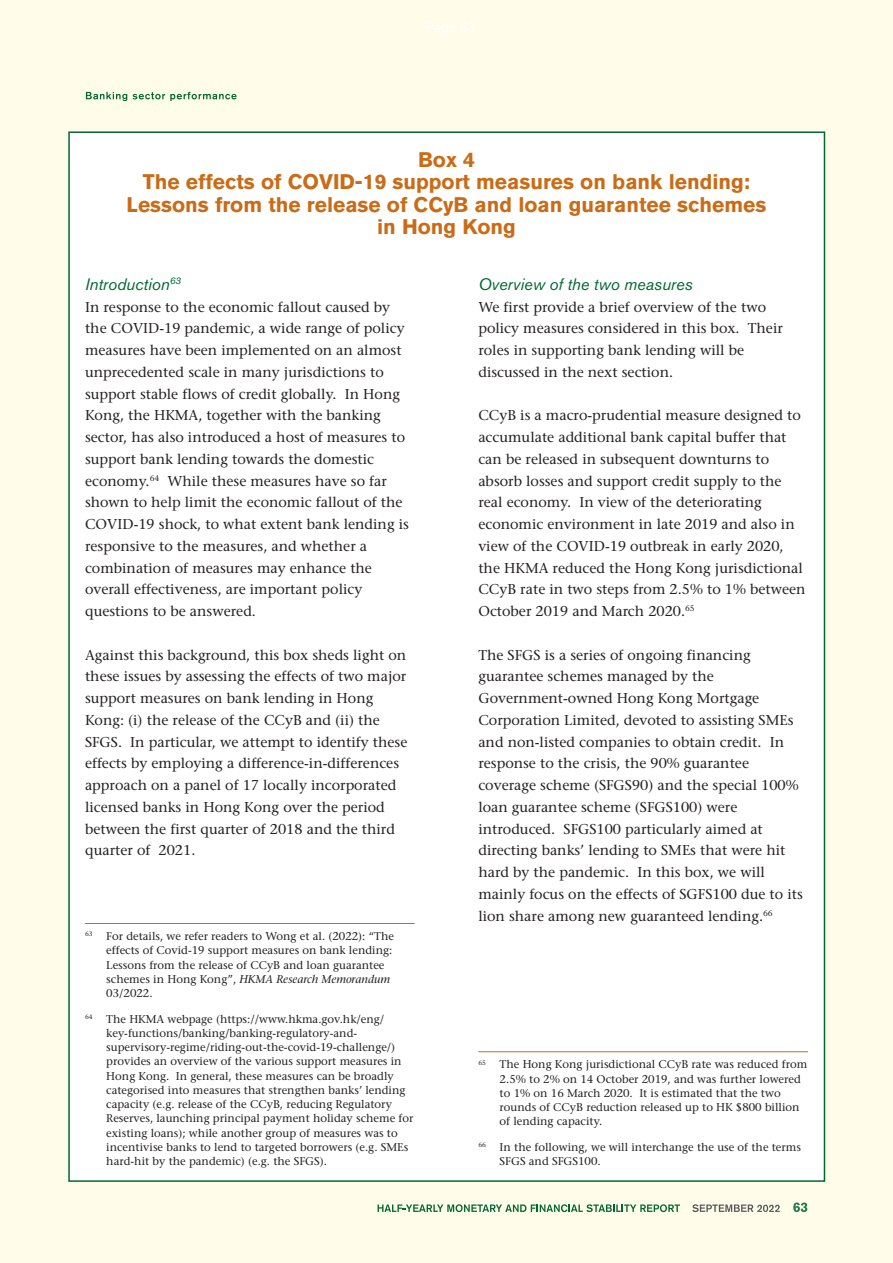
<style>
.page{position:relative;width:893px;height:1263px;background:#fffde9}
.page>*{position:absolute;margin:0;border:0;box-sizing:border-box;transform-origin:0 0}
.t1{font:700 21px/22.5px "Akzidenz Grotesk BQ";color:#ca6c17;text-align:center}
.text{font:italic 16.5px "Akzidenz Grotesk BQ";color:#006734}
.text-2{font:500 14.25px/21.8px "Stone Serif Std";color:#231f20}
.Footnote{font:500 11.25px/14.2px "Stone Serif Std";color:#231f20}
.t2{font:italic 9.6px "Akzidenz Grotesk BQ";color:#006734}
.t3{font:500 8.25px "Stone Serif Std";color:#231f20}
.s1{font-style:italic}
</style>
<div class="page">
<svg style="left:793px;top:1202px;width:14px;height:10px"></svg>
<svg style="left:378px;top:1204px;width:302px;height:8px;background:#99c0a0"></svg>
<svg style="left:692px;top:1204px;width:88px;height:8px"></svg>
<svg style="left:86px;top:92px;width:151px;height:9px"></svg>
<div style="left:68px;top:131px;width:757px;height:1051px;background:#fff;border:2px solid #006734"></div>
<hr style="left:85px;top:923px;width:330px;height:1px;background:#ca6c17">
<hr style="left:478px;top:1051px;width:330px;height:1px;background:#ca6c17">
<h1 class="t1" style="left:127px;top:148px;width:641px">Box 4<br>The effects of COVID-19 support measures on bank lending:<br>Lessons from the release of CCyB and loan guarantee schemes in Hong Kong</h1>
<p class="text" style="left:85px;top:274px;width:86px">Introduction</p>
<p class="t2" style="left:170px;top:275px;width:13px">63</p>
<p class="text-2" style="left:85px;top:296px;width:322px">In response to the economic fallout caused by the COVID-19 pandemic, a wide range of policy measures have been implemented on an almost unprecedented scale in many jurisdictions to support stable flows of credit globally. In Hong Kong, the HKMA, together with the banking sector, has also introduced a host of measures to support bank lending towards the domestic economy.</p>
<p class="t3" style="left:150px;top:473px;width:11px">64</p>
<p class="text-2" style="left:85px;top:470px;width:325px;text-indent:82px">While these measures have so far shown to help limit the economic fallout of the COVID-19 shock, to what extent bank lending is responsive to the measures, and whether a combination of measures may enhance the overall effectiveness, are important policy questions to be answered.</p>
<p class="text-2" style="left:85px;top:644px;width:324px">Against this background, this box sheds light on these issues by assessing the effects of two major support measures on bank lending in Hong Kong: (i) the release of the CCyB and (ii) the SFGS. In particular, we attempt to identify these effects by employing a difference-in-differences approach on a panel of 17 locally incorporated licensed banks in Hong Kong over the period between the first quarter of 2018 and the third quarter of 2021.</p>
<p class="Footnote" style="left:106px;top:929px;width:289px;text-indent:-21px"><sup>63</sup> For details, we refer readers to Wong et al. (2022): “The effects of Covid-19 support measures on bank lending:<br>Lessons from the release of CCyB and loan guarantee schemes in Hong Kong”, <span class="s1">HKMA Research Memorandum </span>03/2022.</p>
<p class="Footnote" style="left:106px;top:1012px;width:309px;text-indent:-21px"><sup>64</sup> The HKMA webpage (https://www.hkma.gov.hk/eng/ key-functions/banking/banking-regulatory-and&shy;supervisory-regime/riding-out-the-covid-19-challenge/) provides an overview of the various support measures in Hong Kong. In general, these measures can be broadly categorised into measures that strengthen banks’ lending capacity (e.g. release of the CCyB, reducing Regulatory Reserves, launching principal payment holiday scheme for existing loans); while another group of measures was to incentivise banks to lend to targeted borrowers (e.g. SMEs hard-hit by the pandemic) (e.g. the SFGS).</p>
<p class="text" style="left:478px;top:274px;width:216px">Overview of the two measures</p>
<p class="text-2" style="left:478px;top:296px;width:306px">We first provide a brief overview of the two policy measures considered in this box. Their roles in supporting bank lending will be discussed in the next section.</p>
<p class="text-2" style="left:478px;top:405px;width:329px">CCyB is a macro-prudential measure designed to accumulate additional bank capital buffer that can be released in subsequent downturns to absorb losses and support credit supply to the real economy. In view of the deteriorating economic environment in late 2019 and also in view of the COVID-19 outbreak in early 2020, the HKMA reduced the Hong Kong jurisdictional CCyB rate in two steps from 2.5% to 1% between October 2019 and March 2020.</p>
<p class="t3" style="left:685px;top:604px;width:11px">65</p>
<p class="text-2" style="left:478px;top:644px;width:326px">The SFGS is a series of ongoing financing guarantee schemes managed by the Government-owned Hong Kong Mortgage Corporation Limited, devoted to assisting SMEs and non-listed companies to obtain credit. In response to the crisis, the 90% guarantee coverage scheme (SFGS90) and the special 100% loan guarantee scheme (SFGS100) were introduced. SFGS100 particularly aimed at directing banks’ lending to SMEs that were hit hard by the pandemic. In this box, we will mainly focus on the effects of SGFS100 due to its lion share among new guaranteed lending.</p>
<p class="t3" style="left:763px;top:908px;width:11px">66</p>
<p class="Footnote" style="left:500px;top:1057px;width:309px;text-indent:-21px"><sup>65</sup> The Hong Kong jurisdictional CCyB rate was reduced from 2.5% to 2% on 14 October 2019, and was further lowered to 1% on 16 March 2020. It is estimated that the two rounds of CCyB reduction released up to HK $800 billion of lending capacity.</p>
<p class="Footnote" style="left:500px;top:1140px;width:303px;text-indent:-21px"><sup>66</sup> In the following, we will interchange the use of the terms<br>SFGS and SFGS100.</p>
</div>
